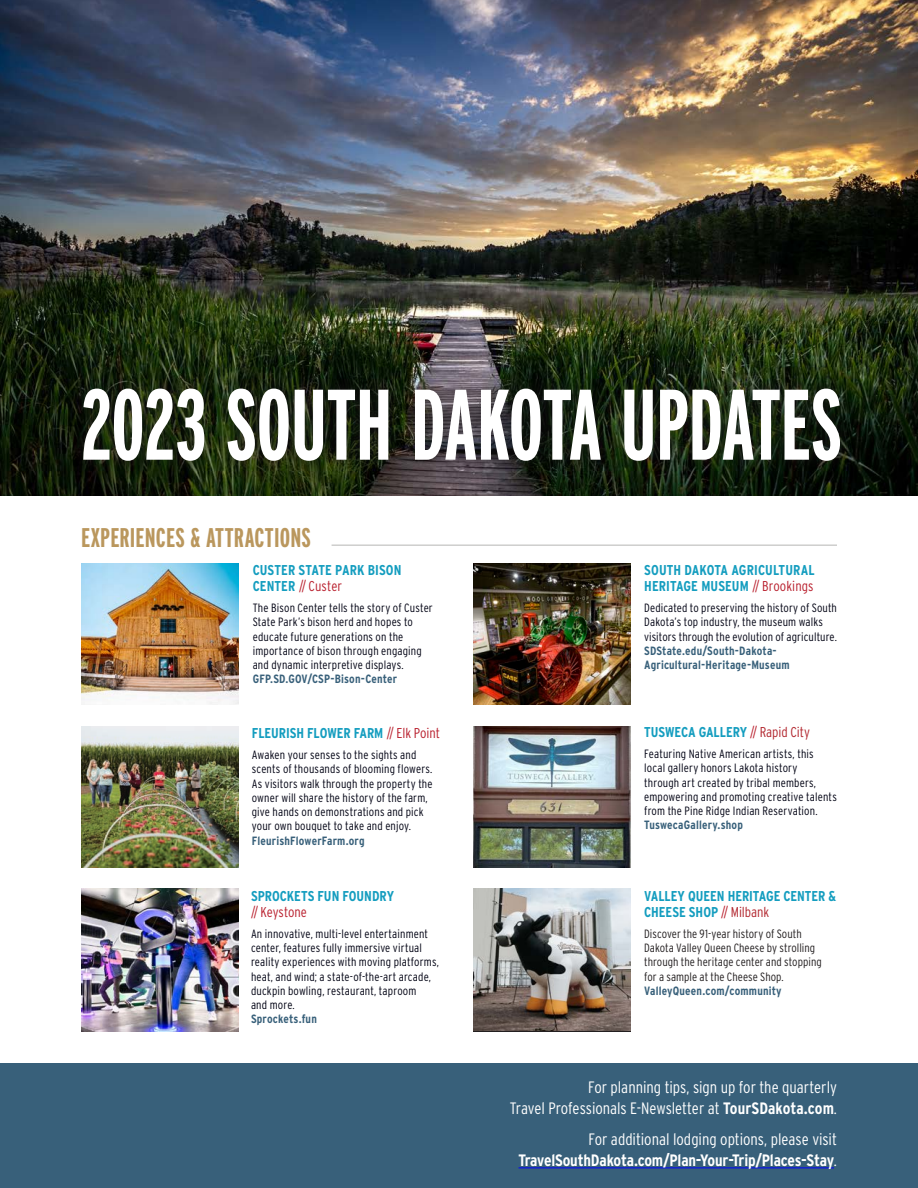
<style>
.page{position:relative;width:918px;height:1188px;background:#fff}
.page>*{position:absolute;margin:0;border:0;box-sizing:border-box;transform-origin:0 0}
.t1{font:700 100.05px "Interstate Compressed";letter-spacing:-.005em;color:#fff;scale:.9 1}
.t2{font:700 27px "Interstate Compressed";letter-spacing:.005em;color:#ba975d}
.t3{font:700 16.5px/21px "Interstate Condensed";letter-spacing:-.01em;color:#fff;text-align:right}
.t4{font:300 16.5px/21px "Interstate Condensed";letter-spacing:-.005em;color:#fff;text-align:right}
.t5{font:700 14.25px/16.2px "Interstate Condensed";color:#149dbf}
.t6{font:300 12px/14.2px "Interstate Condensed";letter-spacing:.01em;color:#000213}
.t7{font:300 12px/14.2px "Interstate Condensed";letter-spacing:.005em;color:#231f20}
.s1{font-weight:300;color:#b9202e}
.s2{font-weight:700;color:#38607a}
.s3{font-weight:300;color:#b2272f}
.s4{font-weight:700}
.s5{font-weight:300}
</style>
<div class="page">
<div style="left:0;top:1063px;width:918px;height:125px;background:#38607a"></div>
<img style="left:0;top:0;width:918px;height:495px">
<div style="left:70px;top:376px;width:783px;height:98px;background:#231f20;opacity:.53"></div>
<hr style="left:332px;top:544px;width:505px;height:2px;background:#cececd">
<img style="left:81px;top:563px;width:158px;height:142px">
<img style="left:81px;top:726px;width:158px;height:142px">
<hr style="left:519px;top:1168px;width:315px;height:1px;background:#00f">
<img style="left:473px;top:563px;width:158px;height:142px">
<img style="left:473px;top:726px;width:158px;height:142px">
<img style="left:81px;top:889px;width:158px;height:143px">
<img style="left:473px;top:889px;width:158px;height:142px">
<p class="t1" style="left:81px;top:369px;width:847px">2023 SOUTH DAKOTA UPDATES</p>
<p class="t2" style="left:81px;top:522px;width:231px">EXPERIENCES &amp; ATTRACTIONS</p>
<p class="t5" style="left:253px;top:562px;width:150px">CUSTER STATE PARK BISON<br>CENTER <span class="s1">// Custer</span></p>
<p class="t6" style="left:253px;top:601px;width:182px">The Bison Center tells the story of Custer State Park’s bison herd and hopes to educate future generations on the importance of bison through engaging and dynamic interpretive displays.<br><span class="s2">GFP.SD.GOV/CSP-Bison-Center</span></p>
<p class="t5" style="left:252px;top:725px;width:190px">FLEURISH FLOWER FARM <span class="s1">// Elk Point</span></p>
<p class="t6" style="left:252px;top:748px;width:182px">Awaken your senses to the sights and scents of thousands of blooming flowers.<br>As visitors walk through the property the owner will share the history of the farm, give hands on demonstrations and pick your own bouquet to take and enjoy.<br><span class="s2">FleurishFlowerFarm.org</span></p>
<p class="t5" style="left:251px;top:888px;width:145px">SPROCKETS FUN FOUNDRY <span class="s1">// Keystone</span></p>
<p class="t6" style="left:251px;top:927px;width:190px">An innovative, multi-level entertainment center, features fully immersive virtual reality experiences with moving platforms, heat, and wind; a state-of-the-art arcade, duckpin bowling, restaurant, taproom<br>and more.<br><span class="s2">Sprockets.fun</span></p>
<p class="t5" style="left:644px;top:562px;width:172px">SOUTH DAKOTA AGRICULTURAL<br>HERITAGE MUSEUM <span class="s1">// Brookings</span></p>
<p class="t6" style="left:644px;top:601px;width:194px">Dedicated to preserving the history of South Dakota’s top industry, the museum walks visitors through the evolution of agriculture.<br><span class="s2">SDState.edu/South-Dakota-Agricultural-Heritage-Museum</span></p>
<p class="t5" style="left:644px;top:724px;width:167px">TUSWECA GALLERY <span class="s1">//</span> <span class="s3">Rapid City</span></p>
<p class="t6" style="left:644px;top:747px;width:194px">Featuring Native American artists, this local gallery honors Lakota history<br>through art created by tribal members, empowering and promoting creative talents from the Pine Ridge Indian Reservation.<br><span class="s2">TuswecaGallery.shop</span></p>
<p class="t5" style="left:644px;top:888px;width:193px">VALLEY QUEEN HERITAGE CENTER &amp;<br>CHEESE SHOP <span class="s1">//</span> <span class="s3">Milbank</span></p>
<p class="t7" style="left:644px;top:927px;width:179px">Discover the 91-year history of South Dakota Valley Queen Cheese by strolling through the heritage center and stopping for a sample at the Cheese Shop.<br><span class="s2">ValleyQueen.com/community</span></p>
<p class="t4" style="left:510px;top:1076px;width:329px">For planning tips, sign up for the quarterly<br>Travel Professionals E-Newsletter at <span class="s4">TourSDakota.com</span>.</p>
<p class="t3" style="left:519px;top:1128px;width:320px"><span class="s5">For additional lodging options, please visit<br></span>TravelSouthDakota.com/Plan-Your-Trip/Places-Stay<span class="s5">.</span></p>
</div>
